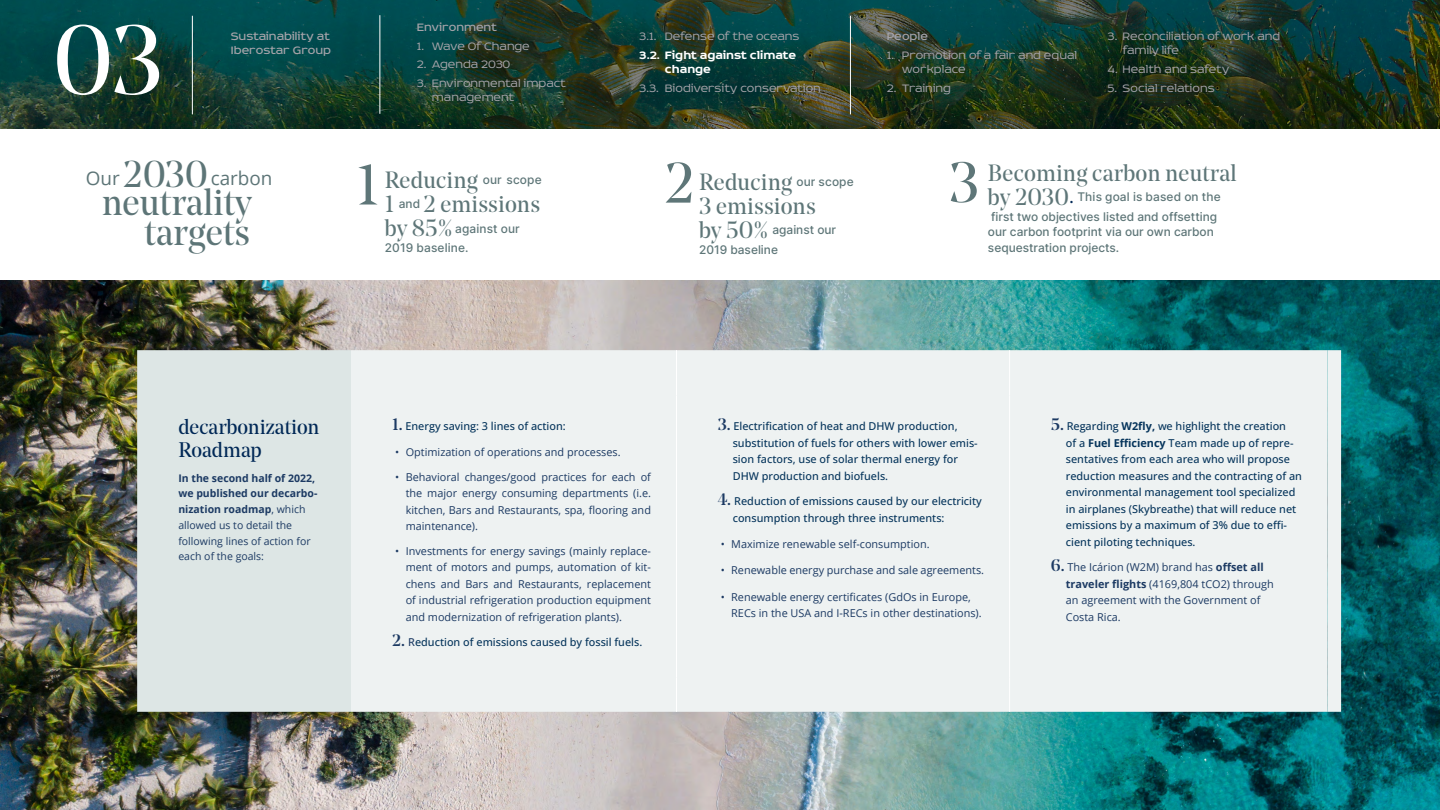
<style>
.page{position:relative;width:1440px;height:810px;background:#fff}
.page>*{position:absolute;margin:0;border:0;box-sizing:border-box;transform-origin:0 0}
.t1{font:97.5px "Noe Display";color:#fff}
.t2{font:37.12px/29.8px "Noe Display";color:#5d7577;text-align:right}
.t3{font:23.4px/24.2px "Noe Display";letter-spacing:.01em;color:#5e7678}
.t4{font:21px/23.2px "Noe Display";color:#002856}
.t5{font:18.9px "Open Sans";color:#5d7577}
.t6{font:300 12.38px/14.2px "Echoes Sans";color:#a6a4aa}
.t7{font:12.38px/14.2px "Echoes Sans";color:#a6a4aa}
.t8{font:700 12.38px/14.2px "Echoes Sans";color:#fff}
.t9{font:300 12.38px "Echoes Sans";letter-spacing:-.02em;color:#a6a4aa}
.t10{font:500 11.93px/19.4px "Inter";color:#5e7678}
.t11{font:10.88px/16.5px "Open Sans";color:#1c3a63;text-align:justify}
.t12{font:500 10.88px/16.5px "Open Sans";color:#05345b}
.t13{font:10.5px/15.8px "Open Sans";color:#1c3a63}
.s1{font-family:"Noe Display";font-weight:400;font-size:23.4px}
.s2{font-family:"Myriad Pro";font-weight:400;font-size:19.05px;color:#002856}
.s3{font-weight:700}
.s4{font-family:"Noe Display";font-size:16.5px;color:#1c3a63}
.s5{color:#1c3a63}
.s6{font-family:"Noe Display";font-weight:500;font-size:16.5px}
</style>
<div class="page">
<img style="left:0;top:0;width:1440px;height:129px">
<hr style="left:192px;top:16px;width:1px;height:98px;background:#fff">
<img style="left:0;top:281px;width:1440px;height:529px">
<svg style="left:358px;top:164px;width:19px;height:41px"></svg>
<svg style="left:666px;top:162px;width:25px;height:41px"></svg>
<svg style="left:951px;top:162px;width:26px;height:41px"></svg>
<div style="left:137px;top:350px;width:214px;height:362px;background:#dde6e5"></div>
<div style="left:351px;top:350px;width:977px;height:362px;background:#eef2f2"></div>
<div style="left:1328px;top:350px;width:13px;height:362px;background:#eef2f2"></div>
<hr style="left:1009px;top:350px;width:1px;height:45px;background:#fff">
<hr style="left:1009px;top:395px;width:1px;height:283px;background:#fff">
<hr style="left:1009px;top:678px;width:1px;height:34px;background:#fff">
<hr style="left:676px;top:350px;width:1px;height:45px;background:#fff">
<hr style="left:676px;top:395px;width:1px;height:283px;background:#fff">
<hr style="left:676px;top:678px;width:1px;height:34px;background:#fff">
<hr style="left:380px;top:15px;width:1px;height:99px;background:#fff">
<hr style="left:850px;top:16px;width:1px;height:98px;background:#fff">
<h1 class="t1" style="left:52px;top:0;width:112px">03</h1>
<p class="t7" style="left:231px;top:29px;width:102px">Sustainability at<br>Iberostar Group</p>
<h2 class="t2" style="left:123px;top:159px;width:87px">2030</h2>
<h3 class="t5" style="left:86px;top:165px;width:36px">Our</h3>
<h3 class="t5" style="left:211px;top:165px;width:63px">carbon</h3>
<h2 class="t2" style="left:102px;top:186px;width:151px">neutrality targets</h2>
<p class="t7" style="left:417px;top:20px;width:81px">Environment</p>
<p class="t6" style="left:417px;top:39px;width:114px">1. Wave Of Change</p>
<p class="t6" style="left:417px;top:57px;width:95px">2. Agenda 2030</p>
<p class="t6" style="left:432px;top:76px;width:136px;text-indent:-15px">3. Environmental impact management</p>
<h3 class="t3" style="left:385px;top:168px;width:158px">Reducing <sup>our</sup> <sup>scope<br></sup>1 <sup>and</sup> 2 emissions</h3>
<p class="t10" style="left:385px;top:218px;width:137px"><span class="s1">by 85%</span> against our<br>2019 baseline.</p>
<p class="t6" style="left:639px;top:29px;width:162px">3.1. Defense of the oceans</p>
<p class="t8" style="left:665px;top:48px;width:133px;text-indent:-26px">3.2. Fight against climate change</p>
<p class="t6" style="left:639px;top:81px;width:183px">3.3. Biodiversity conservation</p>
<h3 class="t3" style="left:699px;top:169px;width:156px">Reducing <sup>our</sup> <sup>scope<br></sup>3 emissions</h3>
<p class="t10" style="left:699px;top:220px;width:139px"><span class="s1">by 50%</span> against our<br>2019 baseline</p>
<p class="t7" style="left:887px;top:29px;width:43px">People</p>
<p class="t6" style="left:902px;top:48px;width:177px;text-indent:-15px">1. Promotion of a fair and equal workplace</p>
<p class="t9" style="left:887px;top:81px;width:66px">2. Training</p>
<p class="t6" style="left:1123px;top:29px;width:159px;text-indent:-15px">3. Reconciliation of work and family life</p>
<p class="t6" style="left:1108px;top:62px;width:123px">4. Health and safety</p>
<p class="t6" style="left:1108px;top:81px;width:109px">5. Social relations</p>
<h3 class="t3" style="left:988px;top:160px;width:250px">Becoming carbon neutral</h3>
<p class="t10" style="left:988px;top:187px;width:234px"><span class="s1">by 2030</span><span class="s2">.</span> This goal is based on the first two objectives listed and offsetting</p>
<p class="t10" style="left:988px;top:224px;width:227px;line-height:15.5px">our carbon footprint via our own carbon sequestration projects.</p>
<h3 class="t4" style="left:178px;top:415px;width:143px">decarbonization<br>Roadmap</h3>
<p class="t13" style="left:178px;top:470px;width:140px"><span class="s3">In the second half of 2022, we published our decarbo&shy;nization roadmap</span>, which allowed us to detail the following lines of action for each of the goals:</p>
<p class="t12" style="left:392px;top:418px;width:175px"><span class="s4">1.</span> Energy saving: 3 lines of action:</p>
<p class="t11" style="left:395px;top:443px;width:227px">• Optimization of operations and processes.</p>
<p class="t11" style="left:406px;top:468px;width:247px;text-indent:-11px">• Behavioral changes/good practices for each of the major energy consuming departments (i.e. kitchen, Bars and Restaurants, spa, flooring and maintenance).</p>
<p class="t11" style="left:406px;top:542px;width:247px;text-indent:-11px">• Investments for energy savings (mainly replace&shy;ment of motors and pumps, automation of kit&shy;chens and Bars and Restaurants, replacement of industrial refrigeration production equipment and modernization of refrigeration plants).</p>
<p class="t12" style="left:392px;top:633px;width:252px"><span class="s4">2.</span> <span class="s5">R</span>eduction of emissions caused by fossil fuels.</p>
<p class="t12" style="left:733px;top:418px;width:247px;text-indent:-15px"><span class="s4">3.</span> Electrification of heat and DHW production, substitution of fuels for others with lower emis&shy;sion factors, use of solar thermal energy for DHW production and biofuels.</p>
<p class="t12" style="left:733px;top:493px;width:251px;text-indent:-15px"><span class="s4">4.</span> Reduction of emissions caused by our electricity consumption through three instruments:</p>
<p class="t11" style="left:721px;top:536px;width:210px">• Maximize renewable self-consumption.</p>
<p class="t11" style="left:721px;top:562px;width:265px">• Renewable energy purchase and sale agreements.</p>
<p class="t11" style="left:731px;top:588px;width:252px;text-indent:-11px">• Renewable energy certificates (GdOs in Europe,<br>RECs in the USA and I-RECs in other destinations).</p>
<p class="t12" style="left:1066px;top:418px;width:238px;text-indent:-15px"><span class="s4">5.</span> Regarding <span class="s3">W2fly,</span> we highlight the creation<br>of a <span class="s3">Fuel Efficiency</span> Team made up of repre&shy;sentatives from each area who will propose reduction measures and the contracting of an environmental management tool specialized in airplanes (Skybreathe) that will reduce net emissions by a maximum of 3% due to effi&shy;cient piloting techniques.</p>
<p class="t11" style="left:1066px;top:559px;width:209px;text-align:left;text-indent:-15px"><span class="s6">6.</span> The Icárion (W2M) brand has <span class="s3">offset all traveler flights</span> (4169,804 tCO2) through an agreement with the Government of<br>Costa Rica.</p>
</div>
